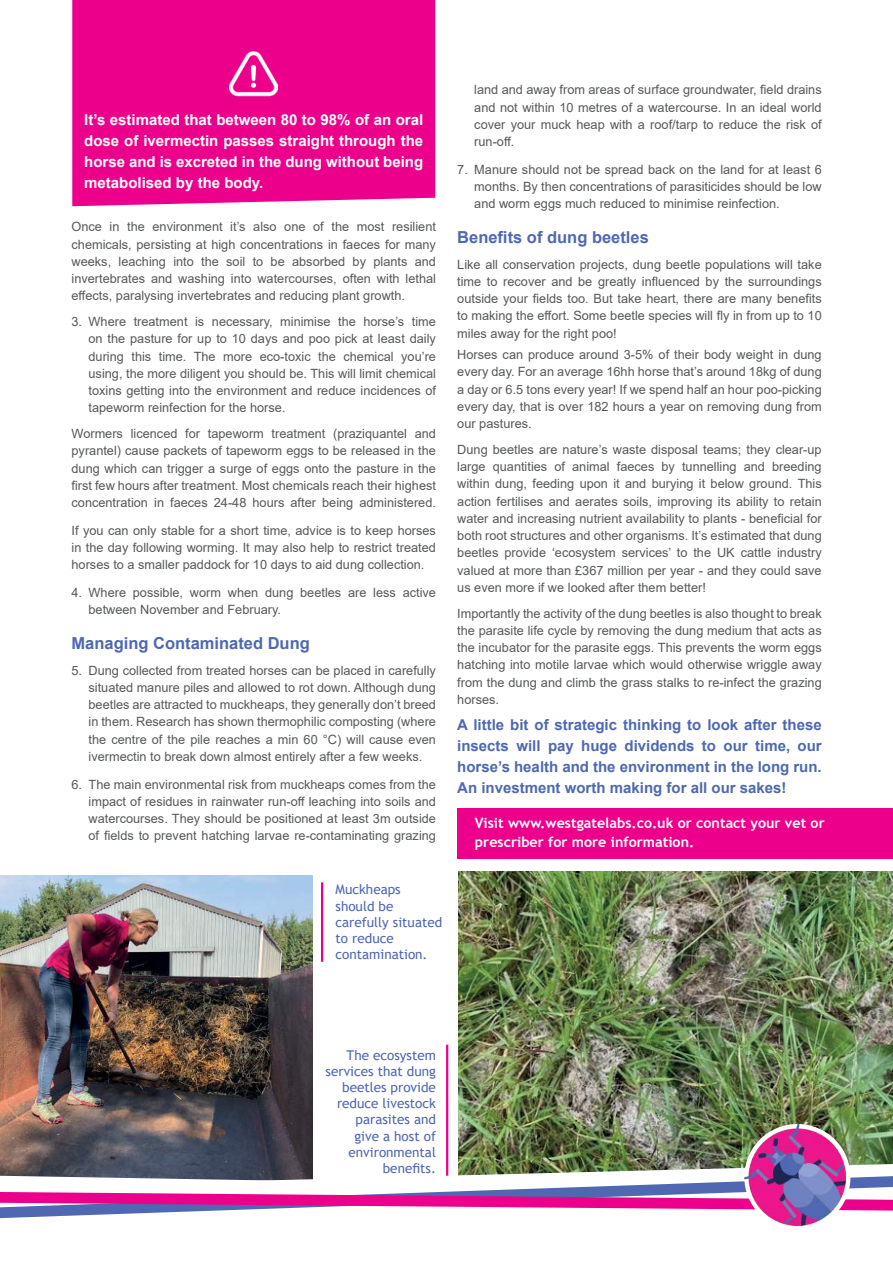
<style>
.page{position:relative;width:893px;height:1263px;background:#fff}
.page>*{position:absolute;margin:0;border:0;box-sizing:border-box;transform-origin:0 0}
.t1{font:700 16.5px "Arial";color:#4f68b1}
.t2{font:700 15px/21px "Arial";color:#4f68b1;text-align:justify}
.t3{font:700 15px/21px "Arial";color:#fff;text-align:justify}
.t4{font:700 14.25px/19.5px "Trebuchet MS";color:#fff}
.t5{font:13.5px/16.2px "Trebuchet MS";color:#4f68b1}
.t6{font:12.75px/17.2px "Arial";color:#57585a;text-align:justify}
</style>
<div class="page">
<div style="left:72px;top:0;width:363px;height:206px;background:#ec008b"></div>
<div style="left:457px;top:808px;width:436px;height:51px;background:#ec008b"></div>
<img style="left:230px;top:49px;width:48px;height:48px">
<img style="left:458px;top:872px;width:435px;height:292px">
<img style="left:0;top:875px;width:313px;height:289px">
<img style="left:0;top:1164px;width:892px;height:12px">
<hr style="left:321px;top:882px;width:2px;height:80px;background:#ec008b">
<hr style="left:446px;top:1045px;width:2px;height:131px;background:#ec008b">
<svg style="left:0;top:1176px;width:893px;height:42px"></svg>
<div style="left:744px;top:1124px;width:106px;height:106px;background:#fff;border-radius:50%"></div>
<img style="left:744px;top:1124px;width:102px;height:101px">
<p class="t3" style="left:84px;top:111px;width:340px">It’s estimated that between 80 to 98% of an oral dose of ivermectin passes straight through the horse and is excreted in the dung without being metabolised by the body.</p>
<p class="t6" style="left:72px;top:219px;width:366px">Once in the environment it’s also one of the most resilient chemicals, persisting at high concentrations in faeces for many weeks, leaching into the soil to be absorbed by plants and invertebrates and washing into watercourses, often with lethal e昀昀ects, paralysing invertebrates and reducing plant growth.</p>
<p class="t6" style="left:89px;top:314px;width:349px;text-indent:-17px">3. Where treatment is necessary, minimise the horse’s time on the pasture for up to 10 days and poo pick at least daily during this time. The more eco-toxic the chemical you’re using, the more diligent you should be. This will limit chemical toxins getting into the environment and reduce incidences of tapeworm reinfection for the horse.</p>
<p class="t6" style="left:72px;top:426px;width:366px">Wormers licenced for tapeworm treatment (praziquantel and pyrantel) cause packets of tapeworm eggs to be released in the dung which can trigger a surge of eggs onto the pasture in the昀椀rst few hours after treatment. Most chemicals reach their highest concentration in faeces 24-48 hours after being administered.</p>
<p class="t6" style="left:72px;top:523px;width:366px">If you can only stable for a short time, advice is to keep horses in the day following worming. It may also help to restrict treated horses to a smaller paddock for 10 days to aid dung collection.</p>
<p class="t6" style="left:89px;top:585px;width:349px;text-indent:-17px">4. Where possible, worm when dung beetles are less active between November and February.</p>
<p class="t1" style="left:72px;top:637px;width:240px">Managing Contaminated Dung</p>
<p class="t6" style="left:89px;top:663px;width:349px;text-indent:-17px">5. Dung collected from treated horses can be placed in carefully situated manure piles and allowed to rot down. Although dung beetles are attracted to muckheaps, they generally don’t breed in them. Research has shown thermophilic composting (where the centre of the pile reaches a min 60 °C) will cause even ivermectin to break down almost entirely after a few weeks.</p>
<p class="t6" style="left:89px;top:777px;width:349px;text-indent:-17px">6. The main environmental risk from muckheaps comes from the impact of residues in rainwater run-o昀昀 leaching into soils and watercourses. They should be positioned at least 3m outside of 昀椀elds to prevent hatching larvae re-contaminating grazing</p>
<p class="t5" style="left:336px;top:883px;width:108px">Muckheaps should be carefully situated to reduce contamination.</p>
<p class="t6" style="left:474px;top:81px;width:349px">land and away from areas of surface groundwater, 昀椀eld drains and not within 10 metres of a watercourse. In an ideal world cover your muck heap with a roof/tarp to reduce the risk of run-o昀昀.</p>
<p class="t6" style="left:474px;top:161px;width:349px;text-indent:-17px">7. Manure should not be spread back on the land for at least 6 months. By then concentrations of parasiticides should be low and worm eggs much reduced to minimise reinfection.</p>
<p class="t1" style="left:457px;top:225px;width:193px">Bene昀椀ts of dung beetles</p>
<p class="t6" style="left:457px;top:257px;width:366px">Like all conservation projects, dung beetle populations will take time to recover and be greatly in昀氀uenced by the surroundings outside your 昀椀elds too. But take heart, there are many bene昀椀ts to making the e昀昀ort. Some beetle species will 昀氀y in from up to 10 miles away for the right poo!</p>
<p class="t6" style="left:457px;top:347px;width:366px">Horses can produce around 3-5% of their body weight in dung every day. For an average 16hh horse that’s around 18kg of dung a day or 6.5 tons every year! If we spend half an hour poo-picking every day, that is over 182 hours a year on removing dung from our pastures.</p>
<p class="t6" style="left:457px;top:442px;width:366px">Dung beetles are nature’s waste disposal teams; they clear-up large quantities of animal faeces by tunnelling and breeding within dung, feeding upon it and burying it below ground. This action fertilises and aerates soils, improving its ability to retain water and increasing nutrient availability to plants - bene昀椀cial for both root structures and other organisms. It’s estimated that dung beetles provide ‘ecosystem services’ to the UK cattle industry valued at more than £367 million per year - and they could save us even more if we looked after them better!</p>
<p class="t6" style="left:457px;top:606px;width:366px">Importantly the activity of the dung beetles is also thought to break the parasite life cycle by removing the dung medium that acts as the incubator for the parasite eggs. This prevents the worm eggs hatching into motile larvae which would otherwise wriggle away from the dung and climb the grass stalks to re-infect the grazing horses.</p>
<p class="t2" style="left:457px;top:715px;width:366px">A little bit of strategic thinking to look after these insects will pay huge dividends to our time, our horse’s health and the environment in the long run.<br>An investment worth making for all our sakes!</p>
<p class="t4" style="left:475px;top:814px;width:351px">Visit www.westgatelabs.co.uk or contact your vet or prescriber for more information.</p>
<p class="t5" style="left:326px;top:1048px;width:112px;text-align:right">The ecosystem services that dung beetles provide reduce livestock parasites and<br>give a host of environmental bene昀椀ts.</p>
</div>
